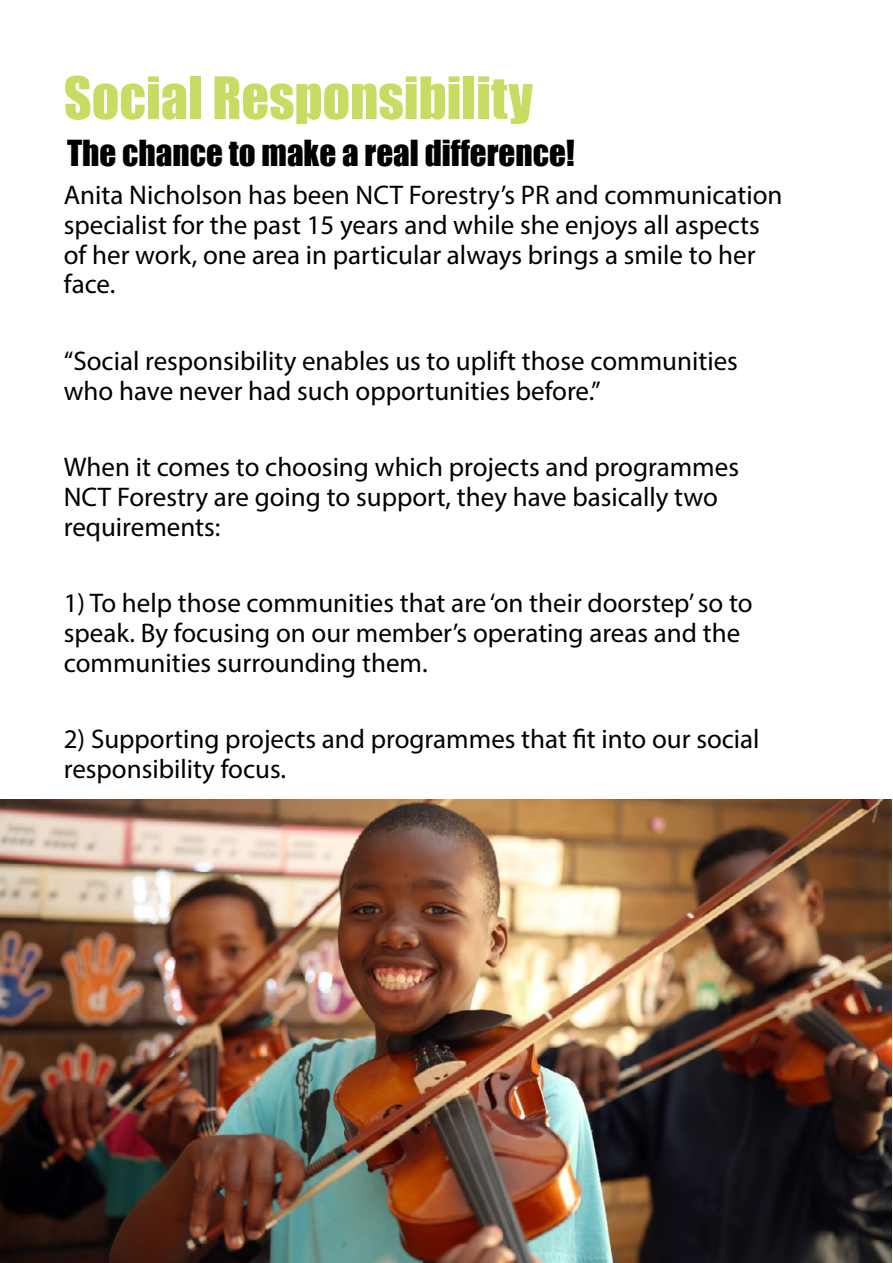
<style>
.page{position:relative;width:893px;height:1263px;background:#fff}
.page>*{position:absolute;margin:0;border:0;box-sizing:border-box;transform-origin:0 0}
.t1{font:54px "Impact";color:#c8dc64}
.t2{font:33px "Impact";color:#000}
.t3{font:27px/29.7px "Myriad Pro";color:#000}
</style>
<div class="page">
<img style="left:0;top:799px;width:892px;height:464px">
<h1 class="t1" style="left:64px;top:56px;width:470px">Social Responsibility</h1>
<p class="t2" style="left:67px;top:127px;width:509px">The chance to make a real difference!</p>
<p class="t3" style="left:64px;top:180px;width:720px">Anita Nicholson has been NCT Forestry’s PR and communication specialist for the past 15 years and while she enjoys all aspects of her work, one area in particular always brings a smile to her face.</p>
<p class="t3" style="left:64px;top:346px;width:676px">“Social responsibility enables us to uplift those communities who have never had such opportunities before.”</p>
<p class="t3" style="left:64px;top:452px;width:677px">When it comes to choosing which projects and programmes<br>NCT Forestry are going to support, they have basically two requirements:</p>
<p class="t3" style="left:64px;top:588px;width:690px">1) To help those communities that are ‘on their doorstep’ so to speak. By focusing on our member’s operating areas and the communities surrounding them.</p>
<p class="t3" style="left:64px;top:724px;width:697px">2) Supporting projects and programmes that fit into our social responsibility focus.</p>
</div>
